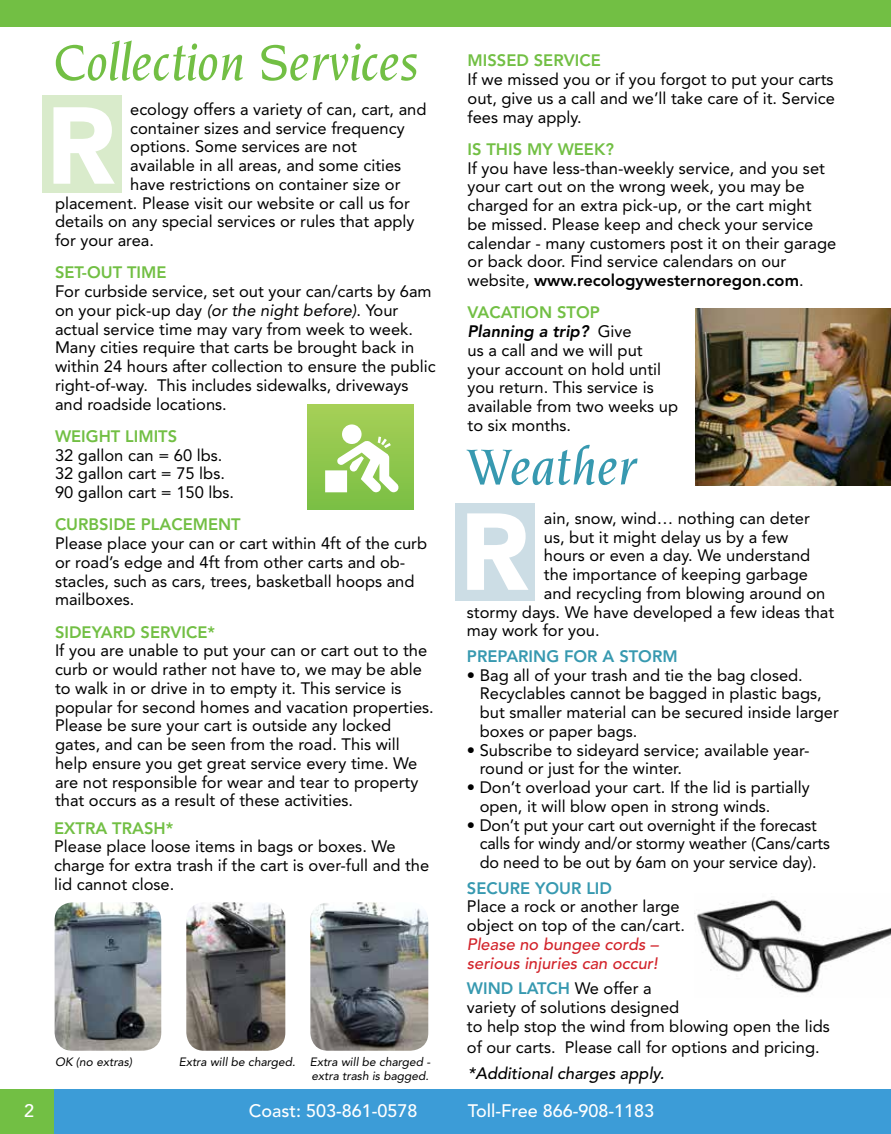
<style>
.page{position:relative;width:891px;height:1134px;background:#fff}
.page>*{position:absolute;margin:0;border:0;box-sizing:border-box;transform-origin:0 0}
.t1{font:900 108px "Avenir";color:#fff}
.t2{font:italic 500 54px "Novarese";color:#72bf44}
.t3{font:italic 500 54px "Novarese";color:#3799b0}
.t4{font:500 18px "Avenir";color:#fff}
.t5{font:16.5px/18.8px "Avenir";color:#000}
.t6{font:800 16.5px "Avenir";color:#72bf44}
.t7{font:italic 500 16.5px/18.8px "Avenir";color:#d2232a}
.t8{font:800 16.5px "Avenir";color:#3799b0}
.t9{font:italic 500 16.5px "Avenir";color:#000}
.t10{font:italic 12px/14.4px "Avenir";color:#000;text-align:right}
.s1{font-style:italic}
.s2{font-weight:800}
.s3{font-weight:800;color:#72bf44}
.s4{font-weight:800;font-style:italic}
.s5{font-weight:800;color:#3799b0}
</style>
<div class="page">
<div style="left:0;top:1090px;width:891px;height:44px;background:#3c9cd7"></div>
<div style="left:0;top:1090px;width:54px;height:44px;background:#72bf44"></div>
<div style="left:0;top:0;width:891px;height:26px;background:#72bf44"></div>
<img style="left:696px;top:899px;width:195px;height:94px">
<img style="left:310px;top:902px;width:118px;height:149px">
<img style="left:186px;top:902px;width:99px;height:149px">
<img style="left:55px;top:902px;width:106px;height:149px">
<div style="left:42px;top:95px;width:80px;height:98px;background:#d9ebcb"></div>
<div style="left:308px;top:404px;width:105px;height:106px;background:linear-gradient(to bottom,#a6cf57,#7bbf45)"></div>
<svg style="left:325px;top:424px;width:74px;height:68px"></svg>
<div style="left:455px;top:503px;width:80px;height:98px;background:#ccdde5"></div>
<img style="left:696px;top:308px;width:195px;height:178px">
<h2 class="t2" style="left:54px;top:33px;width:366px">Collection Services</h2>
<p class="t5" style="left:130px;top:100px;width:298px">ecology offers a variety of can, cart, and</p>
<p class="t5" style="left:130px;top:119px;width:276px">container sizes and service frequency</p>
<p class="t5" style="left:130px;top:137px;width:228px">options. Some services are not</p>
<p class="t5" style="left:130px;top:156px;width:273px">available in all areas, and some cities</p>
<p class="t5" style="left:130px;top:175px;width:272px">have restrictions on container size or</p>
<p class="t5" style="left:55px;top:194px;width:356px">placement. Please visit our website or call us for</p>
<p class="t5" style="left:55px;top:212px;width:361px">details on any special services or rules that apply</p>
<p class="t5" style="left:55px;top:231px;width:101px">for your area.</p>
<p class="t6" style="left:55px;top:263px;width:113px">SET-OUT TIME</p>
<p class="t5" style="left:55px;top:282px;width:382px">For curbside service, set out your can/carts by 6am on your pick-up day <span class="s1">(or the night before)</span>. Your actual service time may vary from week to week.<br>Many cities require that carts be brought back in within 24 hours after collection to ensure the public right-of-way. This includes sidewalks, driveways and roadside locations.</p>
<p class="t6" style="left:55px;top:426px;width:124px">WEIGHT LIMITS</p>
<p class="t5" style="left:55px;top:446px;width:181px">32 gallon can = 60 lbs.<br>32 gallon cart = 75 lbs.<br>90 gallon cart = 150 lbs.</p>
<p class="t6" style="left:55px;top:515px;width:187px">CURBSIDE PLACEMENT</p>
<p class="t5" style="left:55px;top:534px;width:374px">Please place your can or cart within 4ft of the curb or road’s edge and 4ft from other carts and ob&shy;stacles, such as cars, trees, basketball hoops and mailboxes.</p>
<p class="t6" style="left:55px;top:622px;width:162px">SIDEYARD SERVICE*</p>
<p class="t5" style="left:55px;top:641px;width:380px">If you are unable to put your can or cart out to the curb or would rather not have to, we may be able to walk in or drive in to empty it. This service is popular for second homes and vacation properties.<br>Please be sure your cart is outside any locked gates, and can be seen from the road. This will help ensure you get great service every time. We are not responsible for wear and tear to property that occurs as a result of these activities.</p>
<h1 class="t1" style="left:46px;top:81px;width:71px">R</h1>
<p class="t6" style="left:54px;top:818px;width:121px">EXTRA TRASH*</p>
<p class="t5" style="left:54px;top:837px;width:377px">Please place loose items in bags or boxes. We charge for extra trash if the cart is over-full and the lid cannot close.</p>
<p class="t10" style="left:55px;top:1055px;width:79px">OK (no extras)</p>
<p class="t10" style="left:179px;top:1055px;width:253px">Extra will be charged. Extra will be charged - extra trash is bagged.</p>
<p class="t6" style="left:468px;top:51px;width:135px">MISSED SERVICE</p>
<p class="t5" style="left:468px;top:70px;width:369px;text-align:justify">If we missed you or if you forgot to put your carts out, give us a call and we’ll take care of it. Service fees may apply.</p>
<p class="t6" style="left:468px;top:139px;width:148px">IS THIS MY WEEK?</p>
<p class="t5" style="left:468px;top:159px;width:370px">If you have less-than-weekly service, and you set your cart out on the wrong week, you may be charged for an extra pick-up, or the cart might<br>be missed. Please keep and check your service calendar - many customers post it on their garage or back door. Find service calendars on our website, <span class="s2">www.recologywesternoregon.com</span>.</p>
<p class="t5" style="left:468px;top:303px;width:212px"><span class="s3">VACATION STOP<br></span><span class="s4">Planning a trip?</span> Give<br>us a call and we will put your account on hold until you return. This service is available from two weeks up to six months.</p>
<h2 class="t3" style="left:467px;top:437px;width:171px">Weather</h2>
<p class="t5" style="left:544px;top:509px;width:267px">ain, snow, wind… nothing can deter</p>
<p class="t5" style="left:544px;top:528px;width:246px">us, but it might delay us by a few</p>
<p class="t5" style="left:544px;top:546px;width:268px">hours or even a day. We understand</p>
<p class="t5" style="left:544px;top:565px;width:266px">the importance of keeping garbage</p>
<p class="t5" style="left:544px;top:584px;width:283px">and recycling from blowing around on</p>
<p class="t5" style="left:467px;top:603px;width:369px">stormy days. We have developed a few ideas that</p>
<p class="t5" style="left:467px;top:621px;width:134px">may work for you.</p>
<p class="t8" style="left:467px;top:646px;width:212px">PREPARING FOR A STORM</p>
<p class="t5" style="left:480px;top:666px;width:361px;text-indent:-13px">• Bag all of your trash and tie the bag closed.<br>Recyclables cannot be bagged in plastic bags, but smaller material can be secured inside larger boxes or paper bags.</p>
<p class="t5" style="left:480px;top:741px;width:331px;text-indent:-13px">• Subscribe to sideyard service; available year&shy;round or just for the winter.</p>
<p class="t5" style="left:480px;top:778px;width:331px;text-indent:-13px">• Don’t overload your cart. If the lid is partially open, it will blow open in strong winds.</p>
<p class="t5" style="left:480px;top:816px;width:352px;text-indent:-13px">• Don’t put your cart out overnight if the forecast calls for windy and/or stormy weather (Cans/carts do need to be out by 6am on your service day).</p>
<p class="t8" style="left:467px;top:878px;width:147px">SECURE YOUR LID</p>
<p class="t5" style="left:467px;top:897px;width:220px">Place a rock or another large object on top of the can/cart.</p>
<p class="t7" style="left:467px;top:935px;width:193px">Please no bungee cords – serious injuries can occur!</p>
<p class="t5" style="left:467px;top:979px;width:364px"><span class="s5">WIND LATCH</span> We offer a<br>variety of solutions designed<br>to help stop the wind from blowing open the lids</p>
<p class="t5" style="left:467px;top:1038px;width:354px">of our carts. Please call for options and pricing.</p>
<p class="t9" style="left:468px;top:1064px;width:198px">*Additional charges apply.</p>
<h1 class="t1" style="left:459px;top:487px;width:71px">R</h1>
<p class="t4" style="left:24px;top:1101px;width:12px">2</p>
<p class="t4" style="left:249px;top:1101px;width:170px">Coast: 503-861-0578</p>
<p class="t4" style="left:468px;top:1101px;width:188px">Toll-Free 866-908-1183</p>
</div>
